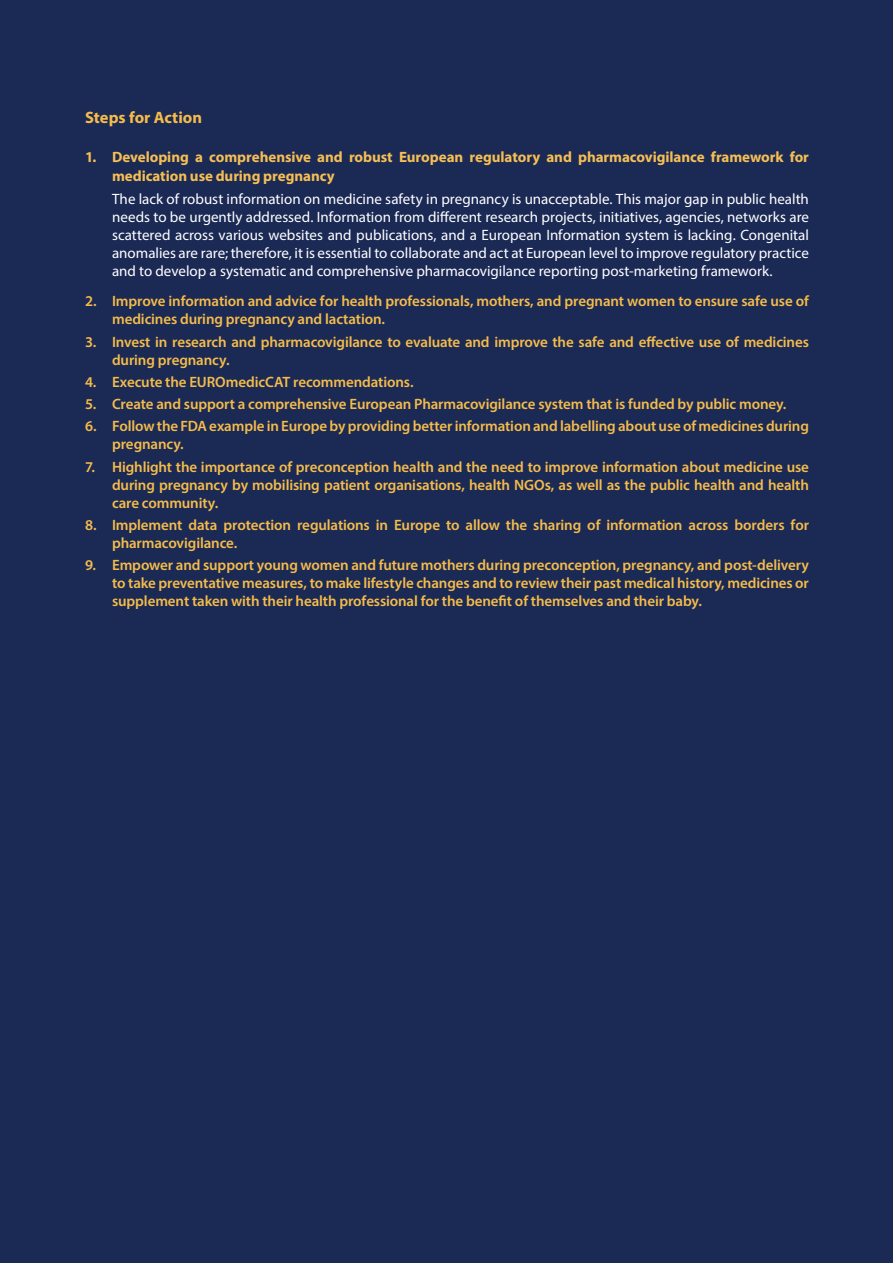
<style>
.page{position:relative;width:893px;height:1263px;background:#1b2955}
.page>*{position:absolute;margin:0;border:0;box-sizing:border-box;transform-origin:0 0}
.t1{font:700 16.5px "Myriad Pro";color:#f5bc4a}
.t2{font:600 15px/18px "Myriad Pro";letter-spacing:-.01em;color:#f5bc4a}
.t3{font:15px/18px "Myriad Pro";color:#fff;text-align:justify}
.t4{font:700 15px/19.5px "Myriad Pro";letter-spacing:-.005em;color:#f6bf54}
</style>
<div class="page">
<p class="t1" style="left:85px;top:107px;width:119px">Steps for Action</p>
<p class="t4" style="left:112px;top:147px;width:698px;text-indent:-27px">1. Developing a comprehensive and robust European regulatory and pharmacovigilance framework for medication use during pregnancy</p>
<p class="t3" style="left:112px;top:189px;width:698px">The lack of robust information on medicine safety in pregnancy is unacceptable. This major gap in public health needs to be urgently addressed. Information from different research projects, initiatives, agencies, networks are scattered across various websites and publications, and a European Information system is lacking. Congenital anomalies are rare; therefore, it is essential to collaborate and act at European level to improve regulatory practice and to develop a systematic and comprehensive pharmacovigilance reporting post-marketing framework.</p>
<p class="t2" style="left:112px;top:292px;width:698px;text-indent:-27px">2. Improve information and advice for health professionals, mothers, and pregnant women to ensure safe use of medicines during pregnancy and lactation.</p>
<p class="t2" style="left:112px;top:332px;width:698px;text-indent:-27px">3. Invest in research and pharmacovigilance to evaluate and improve the safe and effective use of medicines during pregnancy.</p>
<p class="t2" style="left:85px;top:372px;width:330px">4. Execute the EUROmedicCAT recommendations.</p>
<p class="t2" style="left:85px;top:395px;width:703px">5. Create and support a comprehensive European Pharmacovigilance system that is funded by public money.</p>
<p class="t2" style="left:112px;top:417px;width:698px;text-indent:-27px">6. Follow the FDA example in Europe by providing better information and labelling about use of medicines during pregnancy.</p>
<p class="t2" style="left:112px;top:457px;width:698px;text-align:justify;text-indent:-27px">7. Highlight the importance of preconception health and the need to improve information about medicine use during pregnancy by mobilising patient organisations, health NGOs, as well as the public health and health care community.</p>
<p class="t2" style="left:112px;top:515px;width:698px;text-indent:-27px">8. Implement data protection regulations in Europe to allow the sharing of information across borders for pharmacovigilance.</p>
<p class="t2" style="left:112px;top:556px;width:698px;text-align:justify;text-indent:-27px">9. Empower and support young women and future mothers during preconception, pregnancy, and post-delivery to take preventative measures, to make lifestyle changes and to review their past medical history, medicines or supplement taken with their health professional for the benefit of themselves and their baby.</p>
</div>
